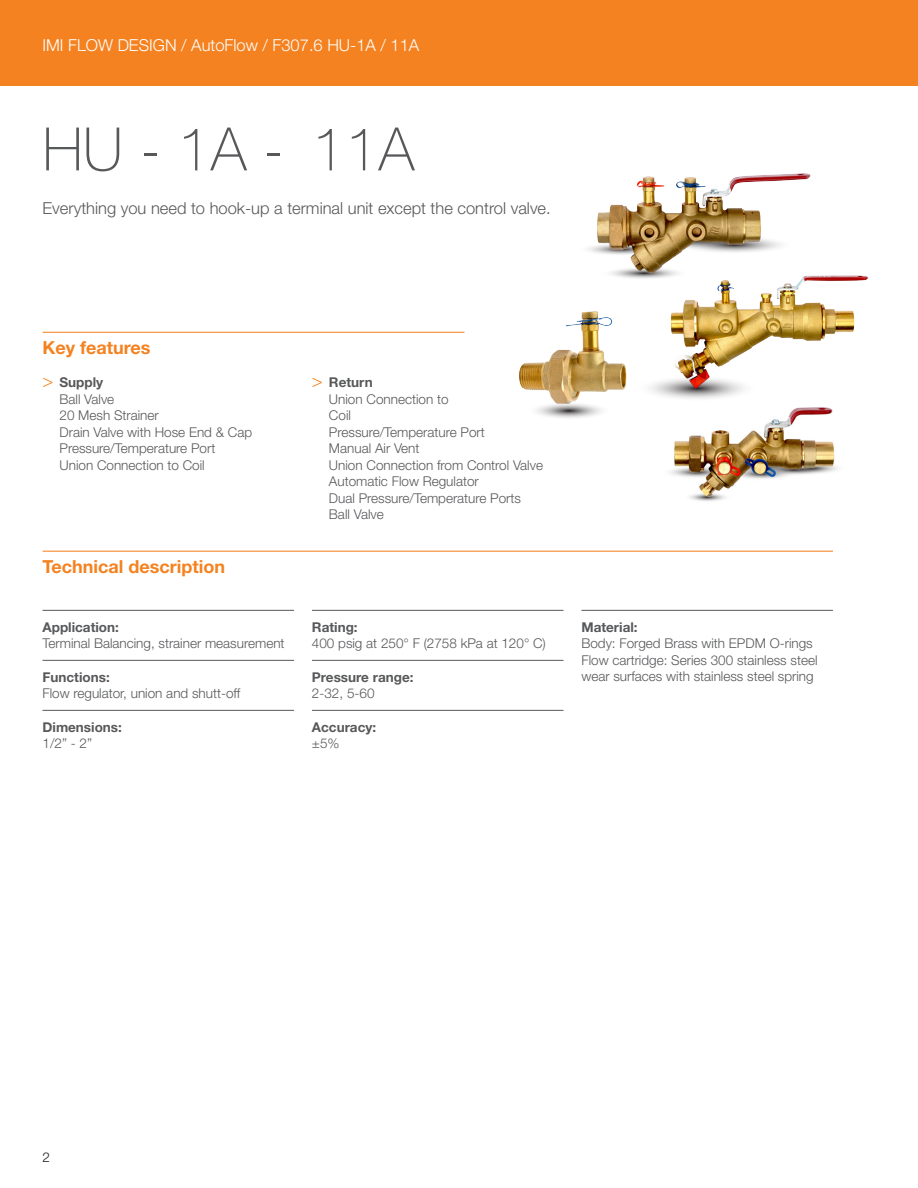
<style>
.page{position:relative;width:918px;height:1188px;background:#fff}
.page>*{position:absolute;margin:0;border:0;box-sizing:border-box;transform-origin:0 0}
.Underrubrik2{font:100 60px "Helvetica Neue LT Std";color:#57585a}
.Avdelning2{font:700 18px "Helvetica Neue LT Std";color:#f58220}
.KeyFeatures{font:700 18px "Helvetica Neue LT Std";color:#f58220}
.Undertext2{font:300 16.5px "Helvetica Neue LT Std";color:#57585a}
.t1{font:300 16.5px "Helvetica Neue LT Std";color:#fff}
.Text_3Spalt_Indrag{font:300 13.5px/16.5px "Helvetica Neue LT Std";color:#57585a}
.Text_3Spalt{font:300 13.5px/16.5px "Helvetica Neue LT Std";color:#57585a}
.Rubrik3_3Spalt{font:700 13.5px "Helvetica Neue LT Std";color:#57585a}
.t2{font:300 13.5px "Helvetica Neue LT Std";color:#231f20}
.s1{font-weight:300;font-size:18px;color:#f58220}
</style>
<div class="page">
<div style="left:0;top:0;width:918px;height:86px;background:#f58220"></div>
<hr style="left:43px;top:332px;width:421px;height:1px;background:#f58220">
<hr style="left:43px;top:551px;width:790px;height:1px;background:#f58220">
<hr style="left:43px;top:610px;width:251px;height:1px;background:#57585a">
<hr style="left:43px;top:660px;width:251px;height:1px;background:#57585a">
<hr style="left:43px;top:710px;width:251px;height:1px;background:#57585a">
<hr style="left:312px;top:610px;width:251px;height:1px;background:#57585a">
<hr style="left:312px;top:660px;width:251px;height:1px;background:#57585a">
<hr style="left:312px;top:710px;width:251px;height:1px;background:#57585a">
<hr style="left:581px;top:610px;width:252px;height:1px;background:#57585a">
<img style="left:649px;top:275px;width:219px;height:124px">
<img style="left:519px;top:311px;width:108px;height:107px">
<img style="left:620px;top:407px;width:218px;height:94px">
<img style="left:588px;top:173px;width:238px;height:129px">
<p class="t1" style="left:43px;top:35px;width:378px">IMI FLOW DESIGN / AutoFlow / F307.6 HU-1A / 11A</p>
<p class="Underrubrik2" style="left:43px;top:115px;width:373px">HU - 1A - 11A</p>
<p class="Undertext2" style="left:43px;top:198px;width:510px">Everything you need to hook-up a terminal unit except the control valve.</p>
<p class="KeyFeatures" style="left:43px;top:337px;width:110px">Key features</p>
<p class="Rubrik3_3Spalt" style="left:43px;top:374px;width:62px"><span class="s1">&gt;</span> Supply</p>
<p class="Text_3Spalt_Indrag" style="left:60px;top:390px;width:56px">Ball Valve</p>
<p class="Text_3Spalt_Indrag" style="left:60px;top:407px;width:101px">20 Mesh Strainer</p>
<p class="Text_3Spalt_Indrag" style="left:60px;top:423px;width:194px">Drain Valve with Hose End &amp; Cap</p>
<p class="Text_3Spalt_Indrag" style="left:60px;top:440px;width:157px">Pressure/Temperature Port</p>
<p class="Text_3Spalt_Indrag" style="left:60px;top:456px;width:147px">Union Connection to Coil</p>
<p class="Avdelning2" style="left:43px;top:555px;width:184px">Technical description</p>
<p class="Rubrik3_3Spalt" style="left:43px;top:619px;width:78px">Application:</p>
<p class="Text_3Spalt" style="left:43px;top:635px;width:244px">Terminal Balancing, strainer measurement</p>
<p class="Rubrik3_3Spalt" style="left:43px;top:669px;width:69px">Functions:</p>
<p class="Text_3Spalt" style="left:43px;top:685px;width:199px">Flow regulator, union and shutt-off</p>
<p class="Rubrik3_3Spalt" style="left:43px;top:719px;width:81px">Dimensions:</p>
<p class="Text_3Spalt" style="left:43px;top:735px;width:51px">1/2” - 2”</p>
<p class="Rubrik3_3Spalt" style="left:312px;top:374px;width:62px"><span class="s1">&gt;</span> Return</p>
<p class="Text_3Spalt_Indrag" style="left:329px;top:390px;width:121px">Union Connection to<br>Coil</p>
<p class="Text_3Spalt_Indrag" style="left:329px;top:423px;width:157px">Pressure/Temperature Port</p>
<p class="Text_3Spalt_Indrag" style="left:329px;top:440px;width:92px">Manual Air Vent</p>
<p class="Text_3Spalt_Indrag" style="left:329px;top:456px;width:216px">Union Connection from Control Valve</p>
<p class="Text_3Spalt_Indrag" style="left:329px;top:473px;width:151px">Automatic Flow Regulator</p>
<p class="Text_3Spalt_Indrag" style="left:329px;top:489px;width:194px">Dual Pressure/Temperature Ports</p>
<p class="Text_3Spalt_Indrag" style="left:329px;top:506px;width:56px">Ball Valve</p>
<p class="Rubrik3_3Spalt" style="left:312px;top:619px;width:47px">Rating:</p>
<p class="Text_3Spalt" style="left:312px;top:635px;width:235px">400 psig at 250° F (2758 kPa at 120° C)</p>
<p class="Rubrik3_3Spalt" style="left:312px;top:669px;width:103px">Pressure range:</p>
<p class="Text_3Spalt" style="left:312px;top:685px;width:64px">2-32, 5-60</p>
<p class="Rubrik3_3Spalt" style="left:312px;top:719px;width:66px">Accuracy:</p>
<p class="Text_3Spalt" style="left:312px;top:735px;width:29px">±5%</p>
<p class="Rubrik3_3Spalt" style="left:581px;top:619px;width:58px">Material:</p>
<p class="Text_3Spalt" style="left:581px;top:635px;width:233px">Body: Forged Brass with EPDM O-rings</p>
<p class="Text_3Spalt" style="left:581px;top:652px;width:238px">Flow cartridge: Series 300 stainless steel wear surfaces with stainless steel spring</p>
<p class="t2" style="left:43px;top:1149px;width:9px">2</p>
</div>
